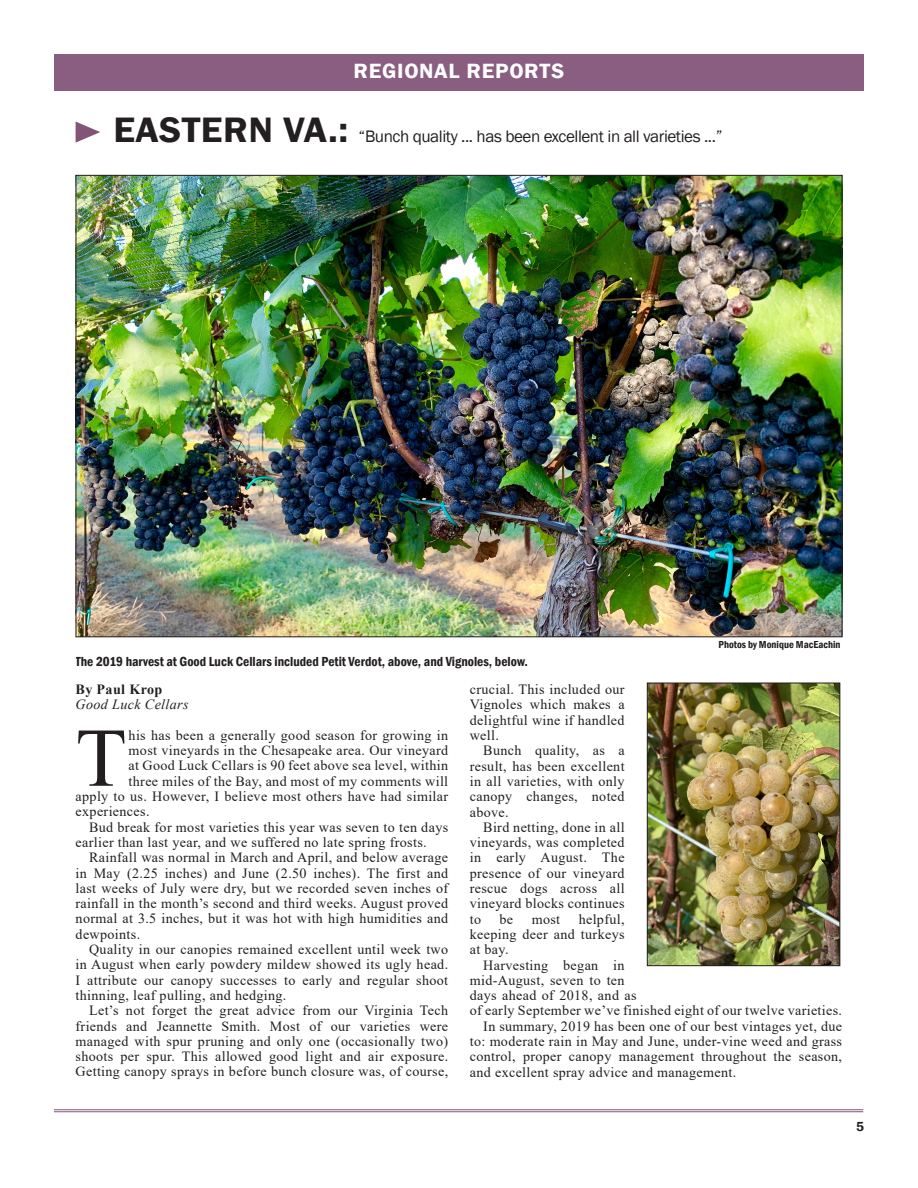
<style>
.page{position:relative;width:918px;height:1188px;background:#fff}
.page>*{position:absolute;margin:0;border:0;box-sizing:border-box;transform-origin:0 0}
.t1{font:83.4px "Times New Roman";color:#231f20}
.t2{font:600 21.15px "Franklin Gothic";letter-spacing:.03em;color:#fff;scale:1.05 1}
.t3{font:17.1px "Franklin Gothic";letter-spacing:-.025em;color:#231f20}
.t4{font:14.1px/15.3px "Times New Roman";letter-spacing:.025em;color:#231f20;text-align:justify}
.t5{font:italic 14.1px "Times New Roman";letter-spacing:.025em;color:#231f20}
.t6{font:700 14.1px "Times New Roman";letter-spacing:.025em;color:#231f20}
.t7{font:600 condensed 13.5px "Franklin Gothic";color:#231f20}
.t8{font:600 13.5px "Franklin Gothic";color:#231f20}
.t9{font:600 condensed 10.5px "Franklin Gothic";color:#231f20}
.s1{font-weight:600;font-size:36.3px}
</style>
<div class="page">
<div style="left:54px;top:54px;width:810px;height:36px;background:#8a5e81"></div>
<hr style="left:54px;top:1109px;width:809px;height:1px;background:#825478">
<hr style="left:54px;top:1111px;width:809px;height:1px;background:#825478">
<svg style="left:76px;top:122px;width:24px;height:21px"></svg>
<img style="left:649px;top:685px;width:189px;height:279px">
<div style="left:647px;top:683px;width:193px;height:283px;border:1px solid #231f20"></div>
<img style="left:78px;top:177px;width:762px;height:458px">
<h2 class="t2" style="left:354px;top:58px;width:202px">REGIONAL REPORTS</h2>
<p class="t3" style="left:113px;top:126px;width:611px"><span class="s1">EASTERN VA.:</span> “Bunch quality ... has been excellent in all varieties ...”</p>
<p class="t7" style="left:76px;top:653px;width:454px">The 2019 harvest at Good Luck Cellars included Petit Verdot, above, and Vignoles, below.</p>
<p class="t9" style="left:719px;top:637px;width:123px">Photos by Monique MacEachin</p>
<p class="t6" style="left:76px;top:679px;width:88px">By Paul Krop</p>
<p class="t5" style="left:76px;top:695px;width:114px">Good Luck Cellars</p>
<h1 class="t1" style="left:76px;top:699px;width:52px">T</h1>
<p class="t4" style="left:129px;top:727px;width:321px">his has been a generally good season for growing in</p>
<p class="t4" style="left:129px;top:742px;width:321px">most vineyards in the Chesapeake area. Our vineyard</p>
<p class="t4" style="left:129px;top:758px;width:321px">at Good Luck Cellars is 90 feet above sea level, within</p>
<p class="t4" style="left:129px;top:773px;width:321px">three miles of the Bay, and most of my comments will</p>
<p class="t4" style="left:76px;top:788px;width:374px">apply to us. However, I believe most others have had similar</p>
<p class="t4" style="left:76px;top:804px;width:75px">experiences.</p>
<p class="t4" style="left:89px;top:819px;width:361px">Bud break for most varieties this year was seven to ten days</p>
<p class="t4" style="left:76px;top:834px;width:353px">earlier than last year, and we suffered no late spring frosts.</p>
<p class="t4" style="left:89px;top:849px;width:361px">Rainfall was normal in March and April, and below average</p>
<p class="t4" style="left:76px;top:865px;width:374px">in May (2.25 inches) and June (2.50 inches). The first and</p>
<p class="t4" style="left:76px;top:880px;width:374px">last weeks of July were dry, but we recorded seven inches of</p>
<p class="t4" style="left:76px;top:895px;width:374px">rainfall in the month’s second and third weeks. August proved</p>
<p class="t4" style="left:76px;top:911px;width:374px">normal at 3.5 inches, but it was hot with high humidities and</p>
<p class="t4" style="left:76px;top:926px;width:66px">dewpoints.</p>
<p class="t4" style="left:89px;top:941px;width:361px">Quality in our canopies remained excellent until week two</p>
<p class="t4" style="left:76px;top:957px;width:374px">in August when early powdery mildew showed its ugly head.</p>
<p class="t4" style="left:76px;top:972px;width:374px">I attribute our canopy successes to early and regular shoot</p>
<p class="t4" style="left:76px;top:987px;width:212px">thinning, leaf pulling, and hedging.</p>
<p class="t4" style="left:89px;top:1002px;width:361px">Let’s not forget the great advice from our Virginia Tech</p>
<p class="t4" style="left:76px;top:1018px;width:374px">friends and Jeannette Smith. Most of our varieties were</p>
<p class="t4" style="left:76px;top:1033px;width:374px">managed with spur pruning and only one (occasionally two)</p>
<p class="t4" style="left:76px;top:1048px;width:374px">shoots per spur. This allowed good light and air exposure.</p>
<p class="t4" style="left:76px;top:1064px;width:374px">Getting canopy sprays in before bunch closure was, of course,</p>
<p class="t4" style="left:470px;top:681px;width:156px">crucial. This included our Vignoles which makes a delightful wine if handled well.</p>
<p class="t4" style="left:470px;top:743px;width:156px;text-indent:13px">Bunch quality, as a result, has been excellent in all varieties, with only canopy changes, noted above.</p>
<p class="t4" style="left:470px;top:819px;width:156px;text-indent:13px">Bird netting, done in all vineyards, was completed in early August. The presence of our vineyard rescue dogs across all vineyard blocks continues to</p>
<p class="t4" style="left:470px;top:911px;width:156px;text-indent:109px">helpful, keeping deer and turkeys at bay.</p>
<p class="t4" style="left:483px;top:957px;width:143px">Harvesting began in</p>
<p class="t4" style="left:470px;top:972px;width:156px">mid-August, seven to ten</p>
<p class="t4" style="left:470px;top:987px;width:168px">days ahead of 2018, and as</p>
<p class="t4" style="left:470px;top:1003px;width:374px">of early September we’ve finished eight of our twelve varieties.</p>
<p class="t4" style="left:483px;top:1018px;width:360px">In summary, 2019 has been one of our best vintages yet, due</p>
<p class="t4" style="left:470px;top:1033px;width:374px">to: moderate rain in May and June, under-vine weed and grass</p>
<p class="t4" style="left:470px;top:1049px;width:374px">control, proper canopy management throughout the season,</p>
<p class="t4" style="left:470px;top:1064px;width:268px">and excellent spray advice and management.</p>
<p class="t4" style="left:500px;top:911px;width:15px">be</p>
<p class="t4" style="left:532px;top:911px;width:30px">most</p>
<p class="t8" style="left:856px;top:1119px;width:9px">5</p>
</div>
